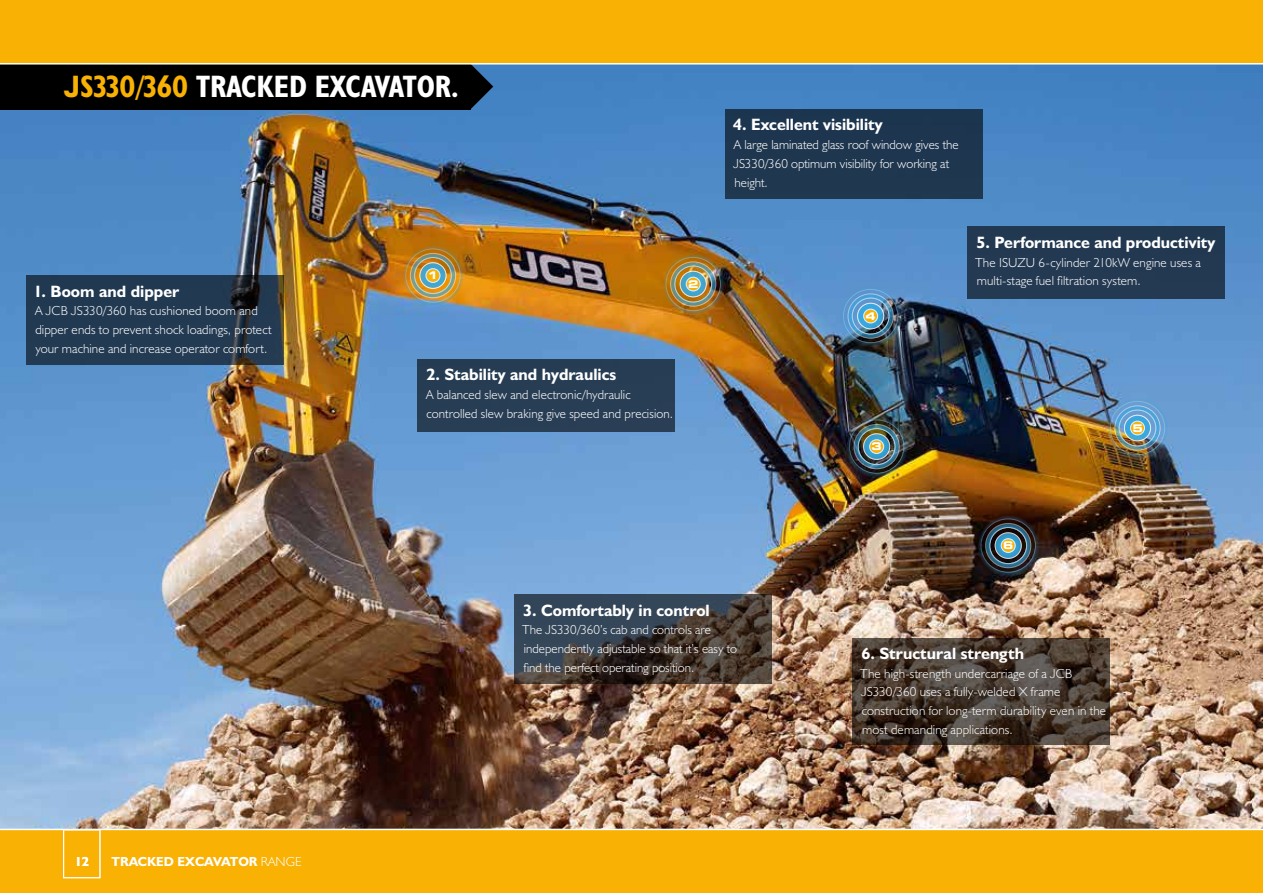
<style>
.page{position:relative;width:1263px;height:893px;background:#fff}
.page>*{position:absolute;margin:0;border:0;box-sizing:border-box;transform-origin:0 0}
.t1{font:31.2px "JCB Bold Condensed";color:#fff}
.t2{font:16.5px "JCB Bold";color:#fff}
.t3{font:13.2px/18.8px "JCB Light";letter-spacing:.005em;color:#fff}
.t4{font:13.2px "JCB Bold";color:#fff}
.t5{font:700 expanded 10.5px "Square 721 BT";color:#fff}
.s1{color:#f9b104}
.s2{font-family:"JCB Light"}
</style>
<div class="page">
<img style="left:0;top:65px;width:1263px;height:764px">
<div style="left:725px;top:109px;width:257px;height:90px;background:#1e364f"></div>
<div style="left:967px;top:227px;width:258px;height:72px;background:#233851"></div>
<svg style="left:853px;top:638px;width:257px;height:106px;background:#463a31"></svg>
<svg style="left:514px;top:594px;width:258px;height:90px;background:#3b3c3f"></svg>
<div style="left:418px;top:359px;width:257px;height:72px;background:#273d54"></div>
<svg style="left:26px;top:276px;width:257px;height:89px;background:#22384d"></svg>
<img style="left:661px;top:252px;width:64px;height:64px">
<img style="left:844px;top:415px;width:65px;height:63px">
<img style="left:976px;top:514px;width:64px;height:63px">
<img style="left:838px;top:284px;width:65px;height:64px">
<img style="left:1105px;top:396px;width:65px;height:64px">
<img style="left:401px;top:244px;width:64px;height:63px">
<div style="left:0;top:829px;width:1263px;height:64px;background:#f9b104"></div>
<hr style="left:0;top:829px;width:1263px;height:1px;background:#fff">
<svg style="left:471px;top:65px;width:22px;height:44px"></svg>
<div style="left:0;top:53px;width:471px;height:56px;background:#000"></div>
<div style="left:0;top:0;width:1263px;height:64px;background:#f9b104"></div>
<div style="left:63px;top:829px;width:37px;height:49px;border:1px solid #fff"></div>
<hr style="left:0;top:63px;width:1263px;height:2px;background:#fff">
<h1 class="t1" style="left:64px;top:67px;width:397px"><span class="s1">JS330/360</span> TRACKED EXCAVATOR.</h1>
<p class="t2" style="left:33px;top:281px;width:147px">1. Boom and dipper</p>
<p class="t3" style="left:35px;top:301px;width:238px">A JCB JS330/360 has cushioned boom and dipper ends to prevent shock loadings, protect your machine and increase operator comfort.</p>
<p class="t5" style="left:428px;top:269px;width:12px">1</p>
<p class="t5" style="left:688px;top:278px;width:12px">2</p>
<p class="t2" style="left:426px;top:364px;width:191px">2. Stability and hydraulics</p>
<p class="t3" style="left:426px;top:385px;width:248px">A balanced slew and electronic/hydraulic controlled slew braking give speed and precision.</p>
<p class="t2" style="left:733px;top:115px;width:151px">4. Excellent visibility</p>
<p class="t3" style="left:733px;top:135px;width:227px">A large laminated glass roof window gives the<br>JS330/360 optimum visibility for working at height.</p>
<p class="t5" style="left:865px;top:310px;width:12px">4</p>
<p class="t2" style="left:976px;top:232px;width:241px">5. Performance and productivity</p>
<p class="t3" style="left:975px;top:253px;width:227px">The ISUZU 6-cylinder 210kW engine uses a multi-stage fuel filtration system.</p>
<p class="t5" style="left:871px;top:440px;width:12px">3</p>
<p class="t5" style="left:1132px;top:422px;width:12px">5</p>
<p class="t5" style="left:1003px;top:539px;width:12px">6</p>
<p class="t4" style="left:75px;top:853px;width:16px">12</p>
<p class="t4" style="left:112px;top:853px;width:191px">TRACKED EXCAVATOR <span class="s2">RANGE</span></p>
<p class="t2" style="left:523px;top:600px;width:188px">3. Comfortably in control</p>
<p class="t3" style="left:522px;top:620px;width:217px">The JS330/360’s cab and controls are independently adjustable so that it’s easy to find the perfect operating position.</p>
<p class="t2" style="left:861px;top:643px;width:164px">6. Structural strength</p>
<p class="t3" style="left:860px;top:664px;width:247px">The high-strength undercarriage of a JCB JS330/360 uses a fully-welded X frame construction for long-term durability even in the most demanding applications.</p>
</div>
